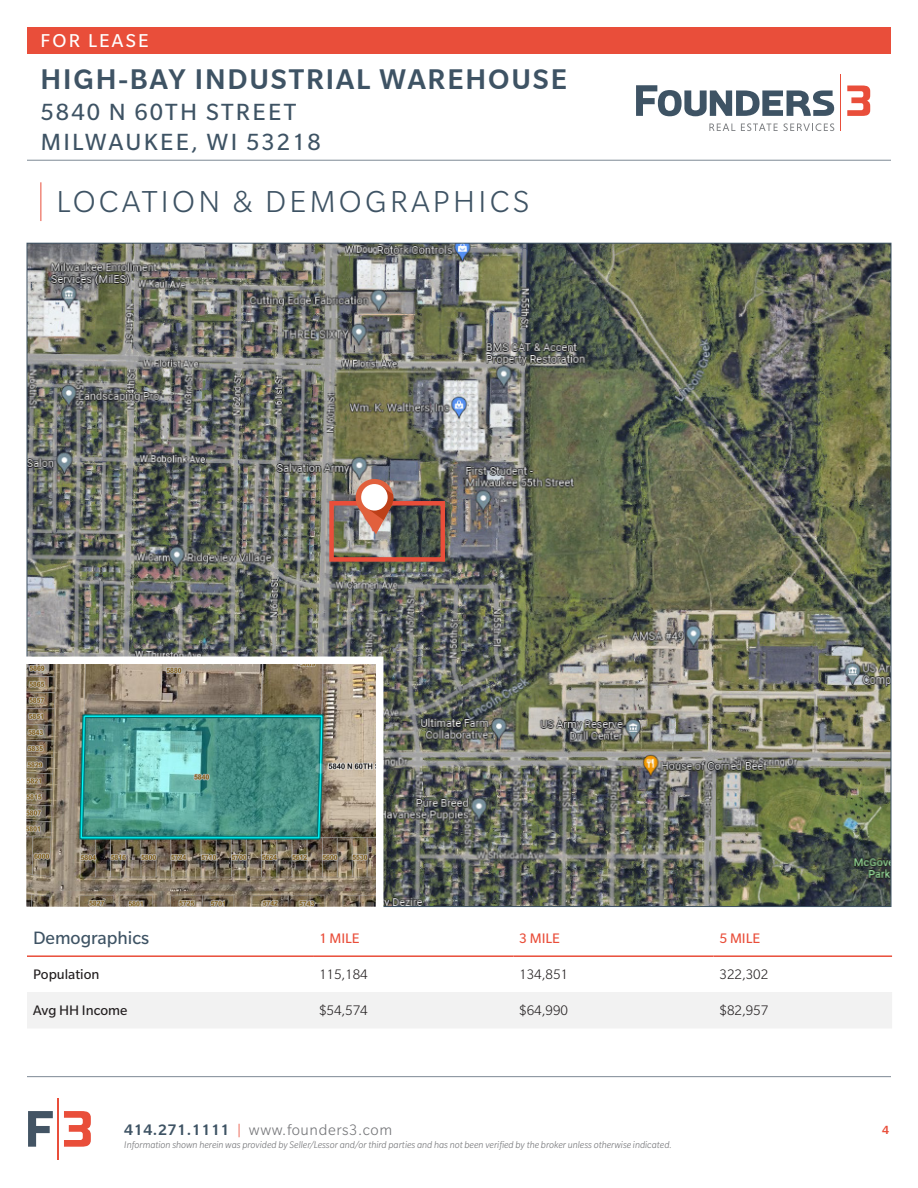
<style>
.page{position:relative;width:918px;height:1188px;background:#fff}
.page>*{position:absolute;margin:0;border:0;box-sizing:border-box;transform-origin:0 0}
.t1{font:300 33px "Slate Pro";letter-spacing:.1em;color:#3e5364}
.t2{font:500 30.75px "Slate Pro";letter-spacing:.06em;color:#3e5364}
.t3{font:25.5px/30.6px "Slate Pro";letter-spacing:.09em;color:#3e5364}
.t4{font:20.25px "Slate Pro";letter-spacing:.11em;color:#fff}
.t5{font:19.5px "Slate Pro";color:#3e5364}
.t6{font:300 16.5px "Slate Pro";letter-spacing:.035em;color:#757679}
.t7{font:300 15px "Slate Pro";color:#231f20}
.t8{font:15px "Slate Pro";color:#231f20}
.t9{font:15px "Slate Pro";color:#e94e3a}
.t10{font:500 12.75px "Slate Pro";color:#e94e3a}
.t11{font:italic 300 10.5px "Slate Pro";color:#757679}
.s1{font-weight:500;color:#3e5364}
.s2{color:#e94e3a}
</style>
<div class="page">
<div style="left:27px;top:27px;width:864px;height:27px;background:#e94e3a"></div>
<hr style="left:840px;top:74px;width:1px;height:57px;background:#e94e3a">
<svg style="left:636px;top:85px;width:198px;height:31px"></svg>
<svg style="left:847px;top:86px;width:23px;height:30px"></svg>
<svg style="left:709px;top:124px;width:26px;height:7px"></svg>
<svg style="left:741px;top:123px;width:37px;height:8px"></svg>
<svg style="left:784px;top:123px;width:50px;height:8px"></svg>
<hr style="left:27px;top:160px;width:864px;height:1px;background:#7d8995">
<hr style="left:27px;top:1076px;width:864px;height:1px;background:#7d8995">
<hr style="left:58px;top:1098px;width:1px;height:62px;background:#e94e3a">
<svg style="left:28px;top:1111px;width:25px;height:36px"></svg>
<svg style="left:64px;top:1111px;width:27px;height:36px"></svg>
<hr style="left:40px;top:182px;width:1px;height:39px;background:#e94e3a">
<img style="left:29px;top:245px;width:860px;height:660px">
<img style="left:28px;top:666px;width:346px;height:239px">
<div style="left:19px;top:657px;width:364px;height:257px;border:8px solid #fff"></div>
<div style="left:27px;top:992px;width:865px;height:36px;background:#f2f2f2"></div>
<hr style="left:27px;top:955px;width:286px;height:2px;background:#e94e3a">
<hr style="left:313px;top:955px;width:200px;height:2px;background:#e94e3a">
<hr style="left:513px;top:955px;width:201px;height:2px;background:#e94e3a">
<hr style="left:714px;top:955px;width:178px;height:2px;background:#e94e3a">
<div style="left:329px;top:501px;width:116px;height:61px;border:4px solid #e94e3a"></div>
<svg style="left:355px;top:479px;width:38px;height:55px;background:#be7c6a"></svg>
<div style="left:361px;top:484px;width:27px;height:27px;background:#fff;border-radius:50%"></div>
<h3 class="t4" style="left:41px;top:30px;width:110px">FOR LEASE</h3>
<h2 class="t2" style="left:41px;top:61px;width:528px">HIGH-BAY INDUSTRIAL WAREHOUSE</h2>
<h3 class="t3" style="left:41px;top:96px;width:282px">5840 N 60TH STREET<br>MILWAUKEE, WI 53218</h3>
<p class="t1" style="left:56px;top:185px;width:474px">LOCATION &amp; DEMOGRAPHICS</p>
<p class="t5" style="left:33px;top:928px;width:118px">Demographics</p>
<p class="t9" style="left:319px;top:930px;width:42px">1 MILE</p>
<p class="t9" style="left:519px;top:930px;width:42px">3 MILE</p>
<p class="t9" style="left:720px;top:930px;width:42px">5 MILE</p>
<p class="t8" style="left:33px;top:966px;width:68px">Population</p>
<p class="t7" style="left:319px;top:967px;width:50px">115,184</p>
<p class="t7" style="left:519px;top:967px;width:50px">134,851</p>
<p class="t7" style="left:720px;top:967px;width:50px">322,302</p>
<p class="t8" style="left:33px;top:1003px;width:96px">Avg HH Income</p>
<p class="t7" style="left:319px;top:1003px;width:50px">$54,574</p>
<p class="t7" style="left:519px;top:1003px;width:50px">$64,990</p>
<p class="t7" style="left:720px;top:1003px;width:50px">$82,957</p>
<h3 class="t6" style="left:124px;top:1122px;width:270px"><span class="s1">414.271.1111</span> <span class="s2">|</span> www.founders3.com</h3>
<p class="t11" style="left:124px;top:1139px;width:549px">Information shown herein was provided by Seller/Lessor and/or third parties and has not been verified by the broker unless otherwise indicated.</p>
<p class="t10" style="left:882px;top:1122px;width:8px">4</p>
</div>
